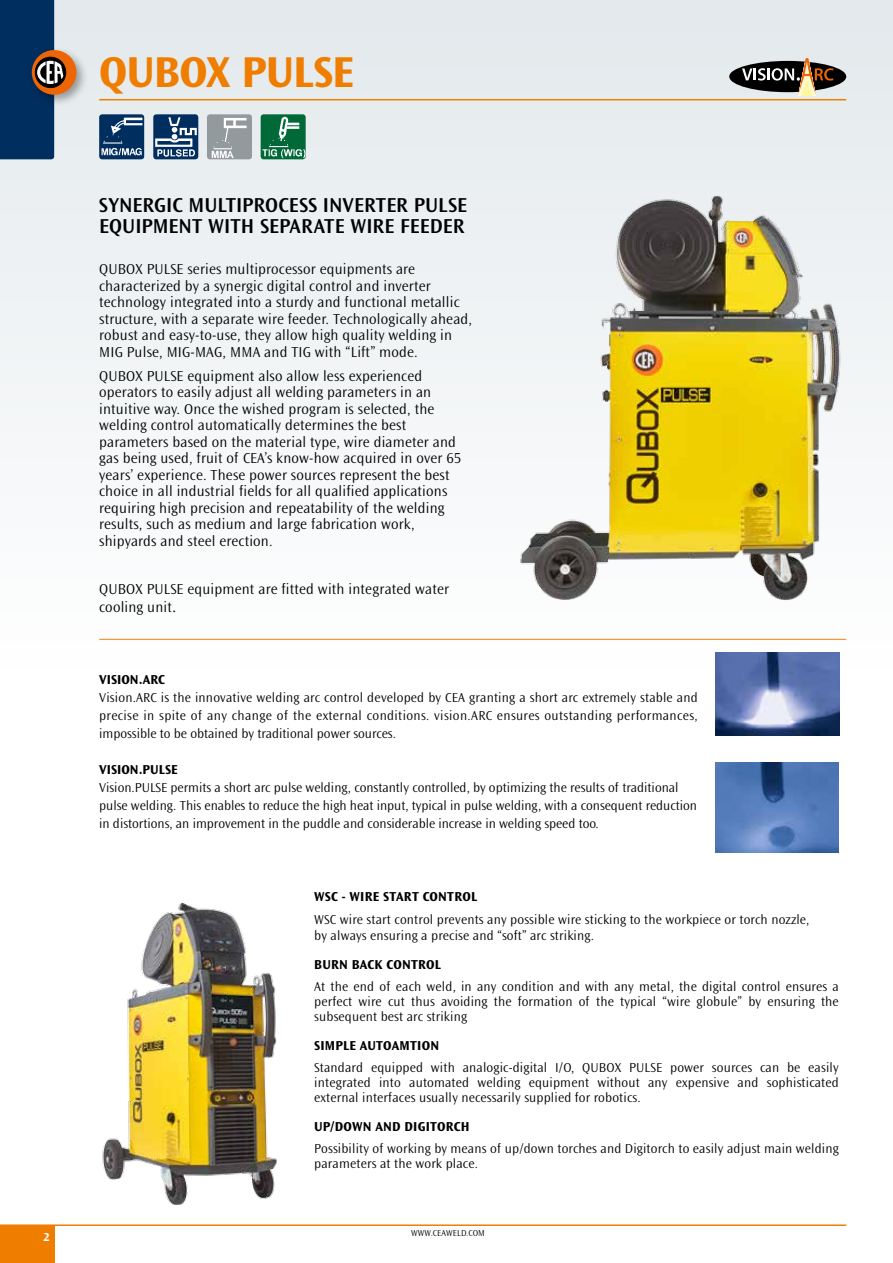
<style>
.page{position:relative;width:893px;height:1263px;background:#fff}
.page>*{position:absolute;margin:0;border:0;box-sizing:border-box;transform-origin:0 0}
.t1{font:700 45px "Ocean Sans Std";letter-spacing:-.02em;color:#ef7d00}
.t2{font:600 21px/21px "Ocean Sans Std";color:#000}
.t3{font:300 15px/16.5px "Ocean Sans Std";letter-spacing:.01em;color:#000}
.t4{font:300 13.5px/15px "Ocean Sans Std";color:#000;text-align:justify}
.t5{font:700 13.5px "Ocean Sans Std";letter-spacing:.015em;color:#000}
.t6{font:700 12px "Ocean Sans Std";color:#fff}
.t7{font:300 9px "Ocean Sans Std";letter-spacing:.01em;color:#000}
.s1{font-size:18px}
</style>
<div class="page">
<div style="left:0;top:1225px;width:54px;height:38px;background:#ef7d00"></div>
<hr style="left:0;top:1224px;width:54px;height:2px;background:#ef7d00">
<hr style="left:54px;top:1224px;width:792px;height:2px;background:#ef7d00">
<div style="left:0;top:0;width:893px;height:669px;background:linear-gradient(to bottom,#e3e8eb,#fefefe)"></div>
<hr style="left:99px;top:99px;width:747px;height:1px;background:#ef7d00">
<svg style="left:261px;top:114px;width:45px;height:45px"></svg>
<img style="left:261px;top:115px;width:45px;height:44px">
<img style="left:99px;top:114px;width:45px;height:45px">
<svg style="left:207px;top:114px;width:45px;height:45px"></svg>
<img style="left:208px;top:115px;width:44px;height:44px">
<div style="left:729px;top:61px;width:117px;height:31px;background:#000;border-radius:50%"></div>
<svg style="left:742px;top:58px;width:91px;height:38px"></svg>
<div style="left:28px;top:46px;width:61px;height:61px;background:#000;opacity:.35"></div>
<div style="left:32px;top:50px;width:44px;height:45px;background:#ec6608;border-radius:50%"></div>
<svg style="left:35px;top:57px;width:31px;height:31px"></svg>
<div style="left:35px;top:57px;width:31px;height:31px;border:1px solid #000;border-radius:50%"></div>
<svg style="left:0;top:0;width:63px;height:159px;background:#284769"></svg>
<img style="left:516px;top:156px;width:330px;height:457px">
<img style="left:102px;top:902px;width:175px;height:303px">
<img style="left:153px;top:114px;width:45px;height:45px">
<img style="left:716px;top:653px;width:123px;height:83px">
<img style="left:716px;top:762px;width:123px;height:91px">
<p class="t6" style="left:43px;top:1230px;width:8px">2</p>
<h1 class="t1" style="left:99px;top:47px;width:256px">QUBOX PULSE</h1>
<h2 class="t2" style="left:99px;top:195px;width:370px">SYNERGIC MULTIPROCESS INVERTER PULSE<br>EQUIPMENT WITH SEPARATE WIRE FEEDER</h2>
<p class="t3" style="left:99px;top:261px;width:374px">QUBOX PULSE series multiprocessor equipments are characterized by a synergic digital control and inverter technology integrated into a sturdy and functional metallic structure, with a separate wire feeder. Technologically ahead, robust and easy-to-use, they allow high quality welding in MIG Pulse, MIG-MAG, MMA and TIG with “Lift” mode.</p>
<p class="t3" style="left:99px;top:368px;width:363px">QUBOX PULSE equipment also allow less experienced operators to easily adjust all welding parameters in an intuitive way. Once the wished program is selected, the welding control automatically determines the best parameters based on the material type, wire diameter and gas being used, fruit of CEA’s know-how acquired in over 65 years’ experience. These power sources represent the best choice in all industrial fields for all qualified applications requiring high precision and repeatability of the welding results, such as medium and large fabrication work, shipyards and steel erection.</p>
<p class="t3" style="left:99px;top:580px;width:351px;line-height:18px">QUBOX PULSE equipment are fitted with integrated water cooling unit<span class="s1">.</span></p>
<p class="t5" style="left:99px;top:672px;width:67px">VISION.ARC</p>
<p class="t4" style="left:99px;top:689px;width:600px;line-height:18px">Vision.ARC is the innovative welding arc control developed by CEA granting a short arc extremely stable and precise in spite of any change of the external conditions. vision.ARC ensures outstanding performances, impossible to be obtained by traditional power sources.</p>
<p class="t5" style="left:99px;top:762px;width:80px">VISION.PULSE</p>
<p class="t4" style="left:99px;top:779px;width:599px;line-height:18px;text-align:left">Vision.PULSE permits a short arc pulse welding, constantly controlled, by optimizing the results of traditional pulse welding. This enables to reduce the high heat input, typical in pulse welding, with a consequent reduction in distortions, an improvement in the puddle and considerable increase in welding speed too.</p>
<p class="t5" style="left:314px;top:889px;width:164px">WSC - WIRE START CONTROL</p>
<p class="t4" style="left:314px;top:911px;width:497px;line-height:16.5px">WSC wire start control prevents any possible wire sticking to the workpiece or torch nozzle, by always ensuring a precise and “soft” arc striking.</p>
<p class="t5" style="left:314px;top:957px;width:128px">BURN BACK CONTROL</p>
<p class="t4" style="left:314px;top:980px;width:526px">At the end of each weld, in any condition and with any metal, the digital control ensures a perfect wire cut thus avoiding the formation of the typical “wire globule” by ensuring the subsequent best arc striking</p>
<p class="t5" style="left:314px;top:1038px;width:126px">SIMPLE AUTOAMTION</p>
<p class="t4" style="left:314px;top:1061px;width:526px">Standard equipped with analogic-digital I/O, QUBOX PULSE power sources can be easily integrated into automated welding equipment without any expensive and sophisticated external interfaces usually necessarily supplied for robotics.</p>
<p class="t5" style="left:314px;top:1119px;width:157px">UP/DOWN AND DIGITORCH</p>
<p class="t4" style="left:314px;top:1142px;width:526px">Possibility of working by means of up/down torches and Digitorch to easily adjust main welding parameters at the work place.</p>
<p class="t7" style="left:411px;top:1228px;width:75px">WWW.CEAWELD.COM</p>
</div>
